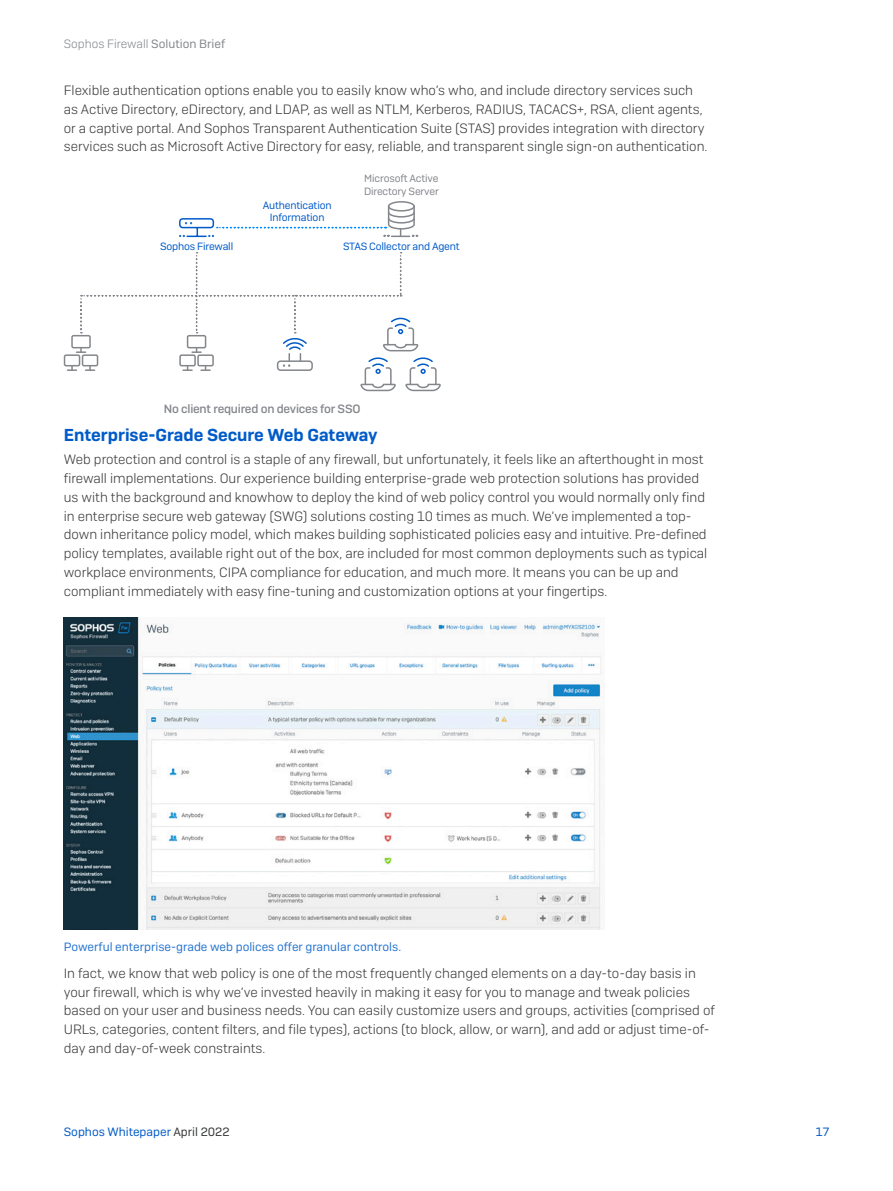
<style>
.page{position:relative;width:893px;height:1191px;background:#fff}
.page>*{position:absolute;margin:0;border:0;box-sizing:border-box;transform-origin:0 0}
.Subheading_2{font:600 17.25px "Sophos Sans";color:#005bc8}
.Body_Copy{font:300 13.5px/18.8px "Sophos Sans";color:#363738}
.t1{font:12px "Sophos Sans";color:#2674d0}
.t2{font:500 12px "Sophos Sans";letter-spacing:-.015em;color:#83868b}
.t3{font:300 12px "Sophos Sans";color:#83868b}
.t4{font:12px "Sophos Sans";color:#005bc8}
.t5{font:10.5px/12.6px "Sophos Sans";letter-spacing:-.015em;color:#005bc8;text-align:center}
.t6{font:10.5px/12.6px "Sophos Sans";letter-spacing:-.015em;color:#83868b}
.s1{font-weight:400}
.s2{color:#363738}
</style>
<div class="page">
<div style="left:64px;top:354px;width:16px;height:12px;border:2px solid #83868b;border-radius:2px"></div>
<svg style="left:68px;top:252px;width:373px;height:140px"></svg>
<div style="left:388px;top:201px;width:27px;height:11px;border:2px solid #83868b;border-radius:50%"></div>
<svg style="left:179px;top:205px;width:239px;height:33px"></svg>
<img style="left:64px;top:617px;width:537px;height:312px">
<p class="t3" style="left:64px;top:36px;width:163px">Sophos Firewall <span class="s1">Solution Brief</span></p>
<p class="Body_Copy" style="left:64px;top:81px;width:645px">Flexible authentication options enable you to easily know who’s who, and include directory services such as Active Directory, eDirectory, and LDAP, as well as NTLM, Kerberos, RADIUS, TACACS+, RSA, client agents, or a captive portal. And Sophos Transparent Authentication Suite (STAS) provides integration with directory services such as Microsoft Active Directory for easy, reliable, and transparent single sign-on authentication.</p>
<p class="t5" style="left:160px;top:240px;width:75px">Sophos Firewall</p>
<p class="t5" style="left:263px;top:198px;width:70px">Authentication<br>Information</p>
<p class="t6" style="left:364px;top:172px;width:76px">Microsoft Active<br>Directory Server</p>
<p class="t5" style="left:343px;top:240px;width:118px">STAS Collector and Agent</p>
<p class="t2" style="left:164px;top:401px;width:198px">No client required on devices for SSO</p>
<p class="Subheading_2" style="left:64px;top:425px;width:315px">Enterprise-Grade Secure Web Gateway</p>
<p class="Body_Copy" style="left:64px;top:450px;width:645px">Web protection and control is a staple of any firewall, but unfortunately, it feels like an afterthought in most firewall implementations. Our experience building enterprise-grade web protection solutions has provided us with the background and knowhow to deploy the kind of web policy control you would normally only find in enterprise secure web gateway (SWG) solutions costing 10 times as much. We’ve implemented a top&shy;down inheritance policy model, which makes building sophisticated policies easy and intuitive. Pre-defined policy templates, available right out of the box, are included for most common deployments such as typical workplace environments, CIPA compliance for education, and much more. It means you can be up and compliant immediately with easy fine-tuning and customization options at your fingertips.</p>
<p class="t1" style="left:64px;top:939px;width:339px">Powerful enterprise-grade web polices offer granular controls.</p>
<p class="Body_Copy" style="left:64px;top:963px;width:653px">In fact, we know that web policy is one of the most frequently changed elements on a day-to-day basis in your firewall, which is why we’ve invested heavily in making it easy for you to manage and tweak policies based on your user and business needs. You can easily customize users and groups, activities (comprised of URLs, categories, content filters, and file types), actions (to block, allow, or warn), and add or adjust time-of&shy;day and day-of-week constraints.</p>
<p class="t4" style="left:64px;top:1124px;width:167px">Sophos Whitepaper <span class="s2">April 2022</span></p>
<p class="t4" style="left:816px;top:1124px;width:15px">17</p>
</div>
